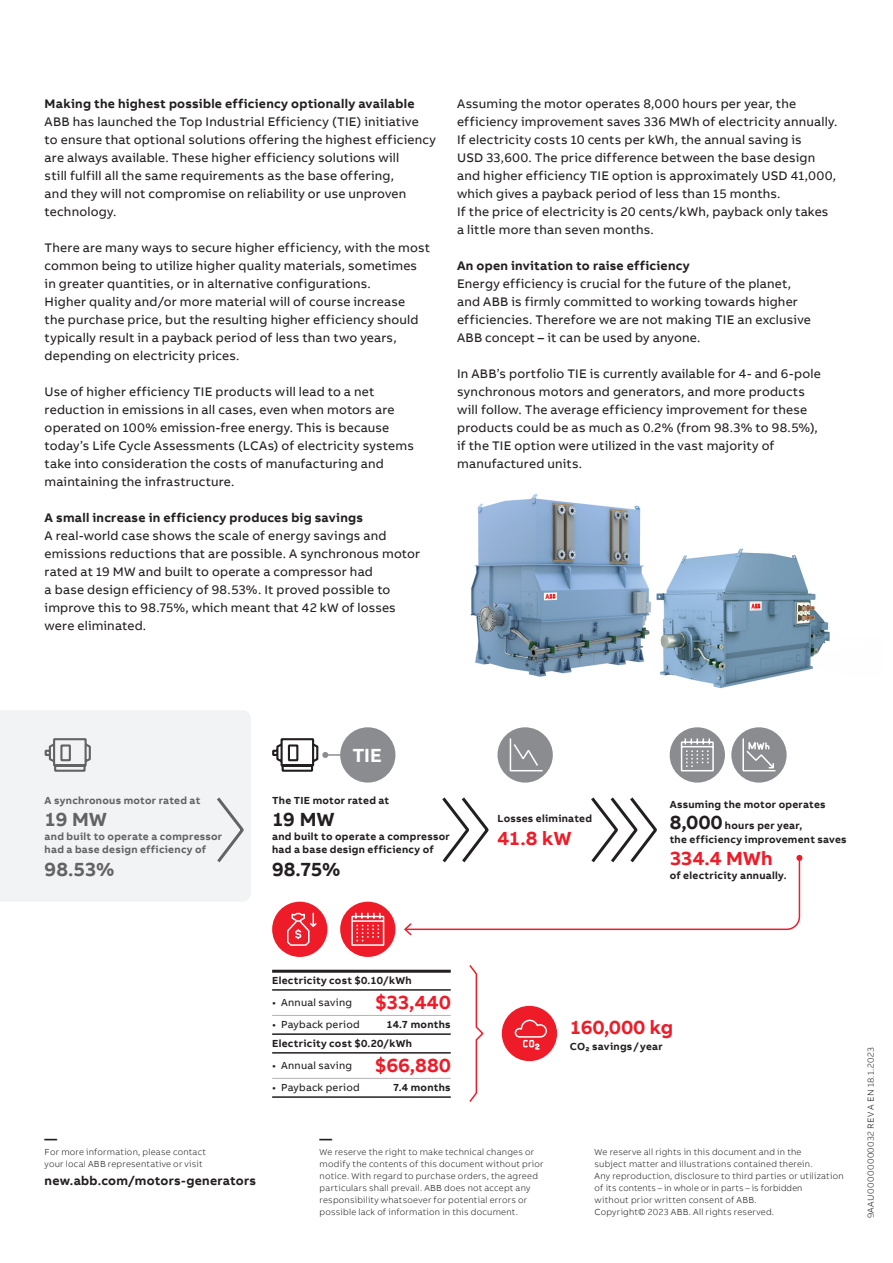
<style>
.page{position:relative;width:893px;height:1263px;background:#fff}
.page>*{position:absolute;margin:0;border:0;box-sizing:border-box;transform-origin:0 0}
.t1{font:700 19.5px "AB Bvoice";color:#ee1c28}
.t2{font:700 19.5px "AB Bvoice";letter-spacing:-.015em;color:#636366}
.t3{font:700 19.5px "AB Bvoice";letter-spacing:-.015em;color:#231f20}
.t4{font:700 19.5px "AB Bvoice";color:#fff}
.t5{font:12.75px/18px "AB Bvoice";letter-spacing:.015em;color:#231f20}
.t6{font:700 12.75px "AB Bvoice";letter-spacing:.02em;color:#231f20}
.t7{font:700 10.5px/18.8px "AB Bvoice";letter-spacing:.025em;color:#231f20}
.t8{font:700 10.5px/13.5px "AB Bvoice";letter-spacing:.025em;color:#636366}
.t9{font:10.5px "AB Bvoice";letter-spacing:.02em;color:#231f20}
.t10{font:300 9px/12px "AB Bvoice";letter-spacing:.025em;color:#231f20}
.t11{font:300 9px "AB Bvoice";letter-spacing:.045em;color:#231f20}
.s1{font-size:19.5px}
.s2{font-weight:700;font-size:19.5px;color:#ee1c28}
</style>
<div class="page">
<img style="left:470px;top:493px;width:181px;height:184px">
<img style="left:656px;top:548px;width:174px;height:188px">
<div style="left:0;top:710px;width:251px;height:191px;background:#f2f3f4"></div>
<hr style="left:272px;top:1015px;width:98px;height:1px;background:#b2b3b7">
<hr style="left:370px;top:1015px;width:81px;height:1px;background:#b2b3b7">
<hr style="left:272px;top:1078px;width:98px;height:1px;background:#b2b3b7">
<hr style="left:370px;top:1078px;width:81px;height:1px;background:#b2b3b7">
<hr style="left:272px;top:1033px;width:98px;height:2px;background:#231f20">
<hr style="left:370px;top:1033px;width:81px;height:2px;background:#231f20">
<hr style="left:272px;top:1096px;width:98px;height:2px;background:#231f20">
<hr style="left:370px;top:1096px;width:81px;height:2px;background:#231f20">
<hr style="left:272px;top:989px;width:98px;height:2px;background:#231f20">
<hr style="left:370px;top:989px;width:81px;height:2px;background:#231f20">
<hr style="left:272px;top:1052px;width:98px;height:1px;background:#231f20">
<hr style="left:370px;top:1052px;width:81px;height:1px;background:#231f20">
<hr style="left:272px;top:970px;width:98px;height:3px;background:#231f20">
<hr style="left:370px;top:970px;width:81px;height:3px;background:#231f20">
<svg style="left:44px;top:737px;width:48px;height:36px"></svg>
<svg style="left:214px;top:794px;width:32px;height:72px"></svg>
<div style="left:340px;top:727px;width:55px;height:56px;background:#8a8c8f;border-radius:50%"></div>
<svg style="left:272px;top:738px;width:69px;height:34px"></svg>
<div style="left:497px;top:727px;width:56px;height:56px;background:#8a8c8f;border-radius:50%"></div>
<svg style="left:509px;top:738px;width:34px;height:34px"></svg>
<div style="left:670px;top:727px;width:55px;height:56px;background:#8a8c8f;border-radius:50%"></div>
<svg style="left:680px;top:738px;width:34px;height:34px"></svg>
<div style="left:272px;top:902px;width:55px;height:55px;background:#ee1c28;border-radius:50%"></div>
<svg style="left:287px;top:913px;width:30px;height:33px"></svg>
<div style="left:731px;top:727px;width:56px;height:56px;background:#8a8c8f;border-radius:50%"></div>
<svg style="left:742px;top:738px;width:34px;height:34px"></svg>
<svg style="left:404px;top:797px;width:398px;height:139px"></svg>
<div style="left:340px;top:902px;width:55px;height:55px;background:#ee1c28;border-radius:50%"></div>
<svg style="left:351px;top:912px;width:34px;height:34px"></svg>
<div style="left:502px;top:1006px;width:55px;height:55px;background:#ee1c28;border-radius:50%"></div>
<svg style="left:514px;top:1019px;width:33px;height:31px"></svg>
<svg style="left:469px;top:965px;width:15px;height:137px"></svg>
<p class="t6" style="left:45px;top:95px;width:371px">Making the highest possible efficiency optionally available</p>
<p class="t5" style="left:45px;top:112px;width:393px">ABB has launched the Top Industrial Efficiency (TIE) initiative<br>to ensure that optional solutions offering the highest efficiency are always available. These higher efficiency solutions will<br>still fulfill all the same requirements as the base offering,<br>and they will not compromise on reliability or use unproven technology.</p>
<p class="t5" style="left:45px;top:238px;width:387px">There are many ways to secure higher efficiency, with the most common being to utilize higher quality materials, sometimes in greater quantities, or in alternative configurations.<br>Higher quality and/or more material will of course increase<br>the purchase price, but the resulting higher efficiency should typically result in a payback period of less than two years, depending on electricity prices.</p>
<p class="t5" style="left:45px;top:382px;width:371px">Use of higher efficiency TIE products will lead to a net reduction in emissions in all cases, even when motors are operated on 100% emission-free energy. This is because today’s Life Cycle Assessments (LCAs) of electricity systems take into consideration the costs of manufacturing and maintaining the infrastructure.</p>
<p class="t6" style="left:45px;top:509px;width:320px">A small increase in efficiency produces big savings</p>
<p class="t5" style="left:45px;top:526px;width:377px">A real-world case shows the scale of energy savings and emissions reductions that are possible. A synchronous motor rated at 19 MW and built to operate a compressor had<br>a base design efficiency of 98.53%. It proved possible to improve this to 98.75%, which meant that 42 kW of losses were eliminated.</p>
<p class="t5" style="left:457px;top:94px;width:382px">Assuming the motor operates 8,000 hours per year, the efficiency improvement saves 336 MWh of electricity annually.<br>If electricity costs 10 cents per kWh, the annual saving is<br>USD 33,600. The price difference between the base design and higher efficiency TIE option is approximately USD 41,000, which gives a payback period of less than 15 months.<br>If the price of electricity is 20 cents/kWh, payback only takes a little more than seven months.</p>
<p class="t6" style="left:457px;top:257px;width:234px">An open invitation to raise efficiency</p>
<p class="t5" style="left:457px;top:275px;width:355px">Energy efficiency is crucial for the future of the planet, and ABB is firmly committed to working towards higher efficiencies. Therefore we are not making TIE an exclusive ABB concept – it can be used by anyone.</p>
<p class="t5" style="left:457px;top:365px;width:365px">In ABB’s portfolio TIE is currently available for 4- and 6-pole synchronous motors and generators, and more products will follow. The average efficiency improvement for these products could be as much as 0.2% (from 98.3% to 98.5%), if the TIE option were utilized in the vast majority of manufactured units.</p>
<p class="t8" style="left:45px;top:793px;width:157px">A synchronous motor rated at</p>
<h1 class="t2" style="left:45px;top:807px;width:64px">19 MW</h1>
<p class="t8" style="left:45px;top:829px;width:179px">and built to operate a compressor had a base design efficiency of</p>
<h1 class="t2" style="left:45px;top:857px;width:71px">98.53%</h1>
<h1 class="t4" style="left:352px;top:743px;width:31px">TIE</h1>
<p class="t7" style="left:272px;top:791px;width:119px">The TIE motor rated at</p>
<h1 class="t3" style="left:272px;top:807px;width:64px">19 MW</h1>
<p class="t7" style="left:272px;top:829px;width:179px;line-height:13.5px">and built to operate a compressor had a base design efficiency of</p>
<h1 class="t3" style="left:272px;top:857px;width:70px">98.75%</h1>
<p class="t7" style="left:497px;top:809px;width:96px">Losses eliminated</p>
<h1 class="t1" style="left:497px;top:826px;width:76px">41.8 kW</h1>
<p class="t7" style="left:670px;top:794px;width:158px;line-height:21px">Assuming the motor operates<br><span class="s1">8,000</span> hours per year,</p>
<p class="t7" style="left:670px;top:830px;width:179px">the efficiency improvement saves</p>
<h1 class="t1" style="left:670px;top:846px;width:105px">334.4 MWh</h1>
<p class="t7" style="left:670px;top:866px;width:118px">of electricity annually.</p>
<p class="t7" style="left:272px;top:971px;width:141px">Electricity cost $0.10/kWh</p>
<p class="t9" style="left:272px;top:996px;width:180px">• Annual saving <span class="s2">$33,440</span></p>
<p class="t9" style="left:272px;top:1018px;width:89px">• Payback period</p>
<p class="t7" style="left:272px;top:1015px;width:180px;text-indent:114px">14.7 months<br>Electricity cost $0.20/kWh</p>
<p class="t9" style="left:272px;top:1059px;width:180px">• Annual saving <span class="s2">$66,880</span></p>
<p class="t9" style="left:272px;top:1081px;width:89px">• Payback period</p>
<p class="t7" style="left:393px;top:1078px;width:59px">7.4 months</p>
<h1 class="t1" style="left:570px;top:1015px;width:105px">160,000 kg</h1>
<p class="t7" style="left:570px;top:1037px;width:94px">CO₂ savings/year</p>
<p class="t6" style="left:45px;top:1130px;width:14px">—</p>
<p class="t10" style="left:45px;top:1146px;width:163px">For more information, please contact your local ABB representative or visit</p>
<p class="t6" style="left:45px;top:1172px;width:213px">new.abb.com/motors-generators</p>
<p class="t6" style="left:320px;top:1130px;width:14px">—</p>
<p class="t10" style="left:320px;top:1146px;width:225px">We reserve the right to make technical changes or modify the contents of this document without prior notice. With regard to purchase orders, the agreed particulars shall prevail. ABB does not accept any responsibility whatsoever for potential errors or possible lack of information in this document.</p>
<p class="t10" style="left:595px;top:1146px;width:251px">We reserve all rights in this document and in the<br>subject matter and illustrations contained therein.<br>Any reproduction, disclosure to third parties or utilization of its contents – in whole or in parts – is forbidden<br>without prior written consent of ABB.<br>Copyright© 2023 ABB. All rights reserved.</p>
<p class="t11" style="left:866px;top:1218px;width:173px;rotate:-90deg">9AAU00000000032 REV A EN 18.1.2023</p>
</div>
